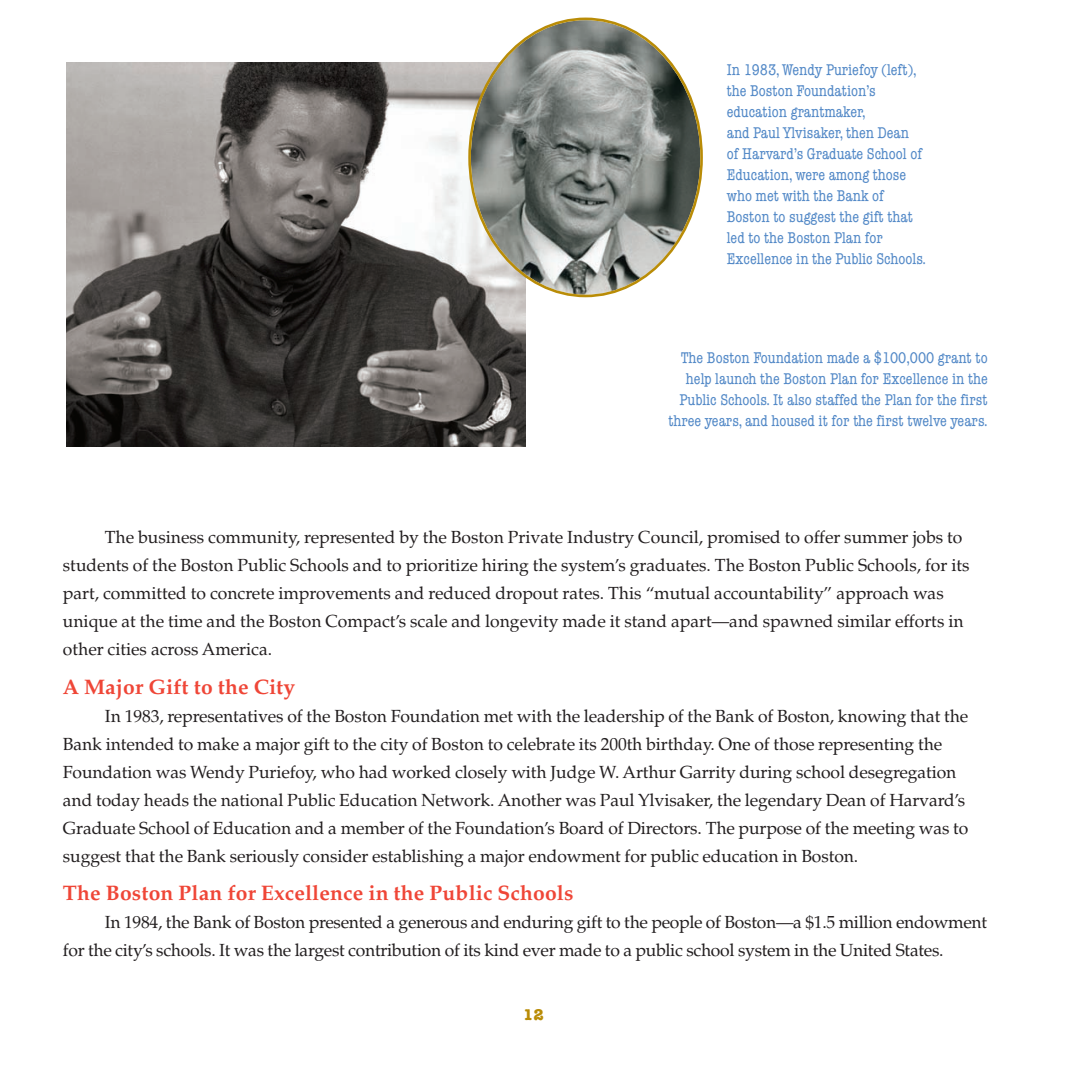
<style>
.page{position:relative;width:1069px;height:1070px;background:#fff}
.page>*{position:absolute;margin:0;border:0;box-sizing:border-box;transform-origin:0 0}
.t1{font:700 21px "Palatino";letter-spacing:.01em;color:#ef4637}
.t2{font:17.5px/28px "Palatino";letter-spacing:-.005em;color:#231f20}
.t3{font:condensed 15.75px/21px "American Typewriter";color:#5389c7}
.t4{font:700 15.75px "American Typewriter";color:#b98c07}
</style>
<div class="page">
<img style="left:66px;top:62px;width:459px;height:385px">
<svg style="left:468px;top:18px;width:235px;height:279px"></svg>
<p class="t3" style="left:727px;top:61px;width:201px">In 1983, Wendy Puriefoy (left), the Boston Foundation’s education grantmaker,<br>and Paul Ylvisaker, then Dean<br>of Harvard’s Graduate School of<br>Education, were among those who met with the Bank of<br>Boston to suggest the gift that led to the Boston Plan for<br>Excellence in the Public Schools.</p>
<p class="t3" style="left:668px;top:349px;width:321px;text-align:right">The Boston Foundation made a $100,000 grant to help launch the Boston Plan for Excellence in the Public Schools. It also staffed the Plan for the first three years, and housed it for the first twelve years.</p>
<p class="t2" style="left:63px;top:524px;width:908px;text-indent:42px">The business community, represented by the Boston Private Industry Council, promised to offer summer jobs to students of the Boston Public Schools and to prioritize hiring the system’s graduates. The Boston Public Schools, for its part, committed to concrete improvements and reduced dropout rates. This “mutual accountability” approach was unique at the time and the Boston Compact’s scale and longevity made it stand apart—and spawned similar efforts in other cities across America.</p>
<p class="t1" style="left:63px;top:673px;width:234px">A Major Gift to the City</p>
<p class="t2" style="left:63px;top:702px;width:907px;text-indent:42px">In 1983, representatives of the Boston Foundation met with the leadership of the Bank of Boston, knowing that the Bank intended to make a major gift to the city of Boston to celebrate its 200th birthday. One of those representing the Foundation was Wendy Puriefoy, who had worked closely with Judge W. Arthur Garrity during school desegregation and today heads the national Public Education Network. Another was Paul Ylvisaker, the legendary Dean of Harvard’s Graduate School of Education and a member of the Foundation’s Board of Directors. The purpose of the meeting was to suggest that the Bank seriously consider establishing a major endowment for public education in Boston.</p>
<p class="t1" style="left:63px;top:880px;width:512px">The Boston Plan for Excellence in the Public Schools</p>
<p class="t2" style="left:63px;top:909px;width:925px;text-indent:42px">In 1984, the Bank of Boston presented a generous and enduring gift to the people of Boston—a $1.5 million endowment for the city’s schools. It was the largest contribution of its kind ever made to a public school system in the United States.</p>
<p class="t4" style="left:523px;top:1009px;width:22px">12</p>
</div>
